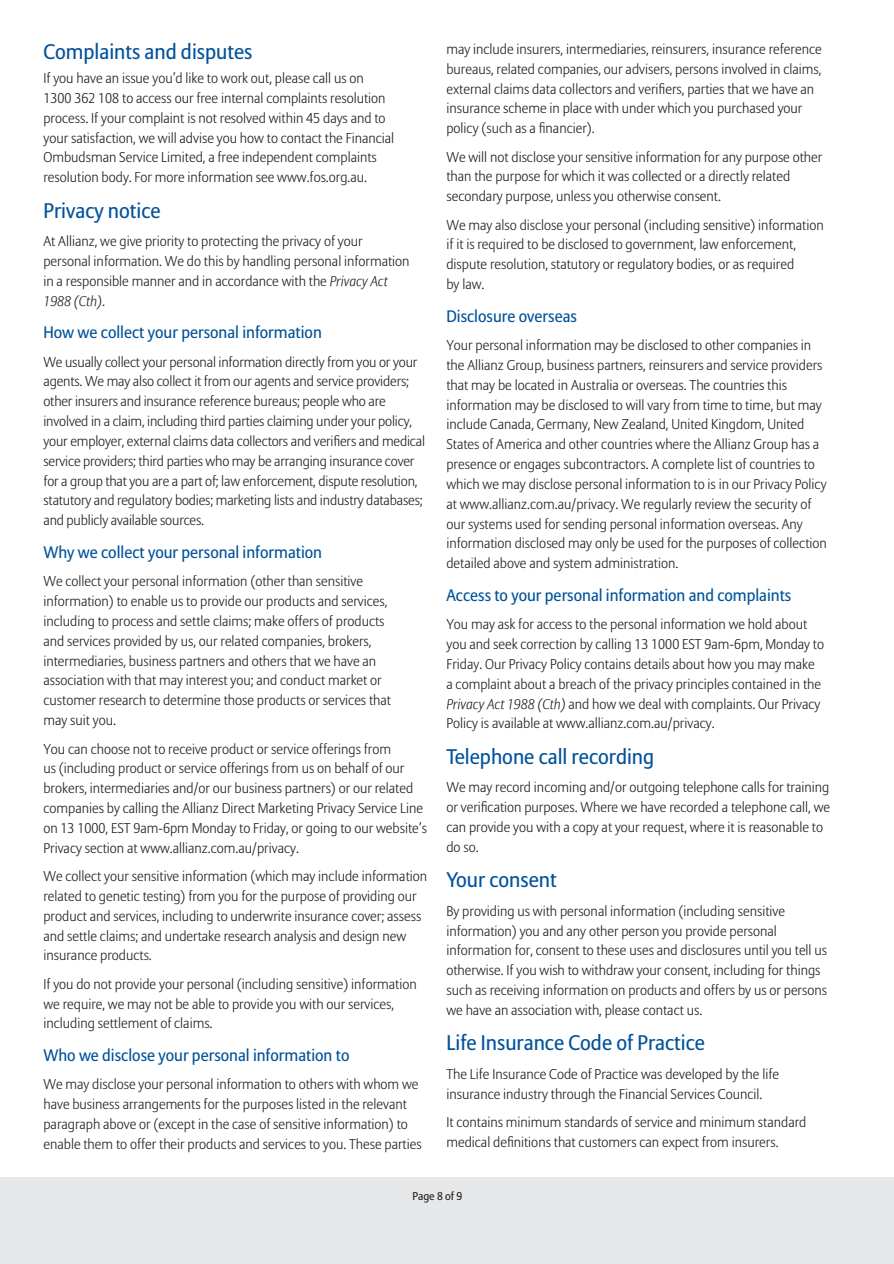
<style>
.page{position:relative;width:894px;height:1264px;background:#fff}
.page>*{position:absolute;margin:0;border:0;box-sizing:border-box;transform-origin:0 0}
.t1{font:21px "Allianz Sans";color:#01529a}
.t2{font:16.5px "Allianz Sans";color:#01529a}
.t3{font:300 14.1px/19.8px "Allianz Sans";color:#231f20}
.t4{font:11.25px "Allianz Sans";color:#231f20}
.s1{font-style:italic}
</style>
<div class="page">
<div style="left:1px;top:1176px;width:893px;height:87px;background:#e6e7e9"></div>
<h1 class="t1" style="left:43px;top:39px;width:210px">Complaints and disputes</h1>
<p class="t3" style="left:43px;top:69px;width:352px">If you have an issue you’d like to work out, please call us on 1300 362 108 to access our free internal complaints resolution process. If your complaint is not resolved within 45 days and to your satisfaction, we will advise you how to contact the Financial Ombudsman Service Limited, a free independent complaints resolution body. For more information see www.fos.org.au.</p>
<h1 class="t1" style="left:43px;top:198px;width:119px">Privacy notice</h1>
<p class="t3" style="left:43px;top:232px;width:368px">At Allianz, we give priority to protecting the privacy of your personal information. We do this by handling personal information in a responsible manner and in accordance with the <span class="s1">Privacy Act 1988 (Cth)</span>.</p>
<p class="t2" style="left:43px;top:322px;width:280px">How we collect your personal information</p>
<p class="t3" style="left:43px;top:352px;width:383px">We usually collect your personal information directly from you or your agents. We may also collect it from our agents and service providers; other insurers and insurance reference bureaus; people who are involved in a claim, including third parties claiming under your policy, your employer, external claims data collectors and verifiers and medical service providers; third parties who may be arranging insurance cover for a group that you are a part of; law enforcement, dispute resolution, statutory and regulatory bodies; marketing lists and industry databases; and publicly available sources.</p>
<p class="t2" style="left:43px;top:542px;width:280px">Why we collect your personal information</p>
<p class="t3" style="left:43px;top:572px;width:349px">We collect your personal information (other than sensitive information) to enable us to provide our products and services, including to process and settle claims; make offers of products and services provided by us, our related companies, brokers, intermediaries, business partners and others that we have an association with that may interest you; and conduct market or customer research to determine those products or services that may suit you.</p>
<p class="t3" style="left:43px;top:739px;width:385px">You can choose not to receive product or service offerings from<br>us (including product or service offerings from us on behalf of our brokers, intermediaries and/or our business partners) or our related companies by calling the Allianz Direct Marketing Privacy Service Line on 13 1000, EST 9am-6pm Monday to Friday, or going to our website’s Privacy section at www.allianz.com.au/privacy.</p>
<p class="t3" style="left:43px;top:866px;width:385px">We collect your sensitive information (which may include information related to genetic testing) from you for the purpose of providing our product and services, including to underwrite insurance cover; assess and settle claims; and undertake research analysis and design new insurance products.</p>
<p class="t3" style="left:43px;top:974px;width:375px">If you do not provide your personal (including sensitive) information we require, we may not be able to provide you with our services, including settlement of claims.</p>
<p class="t2" style="left:43px;top:1045px;width:307px">Who we disclose your personal information to</p>
<p class="t3" style="left:43px;top:1075px;width:380px">We may disclose your personal information to others with whom we have business arrangements for the purposes listed in the relevant paragraph above or (except in the case of sensitive information) to enable them to offer their products and services to you. These parties</p>
<p class="t4" style="left:412px;top:1189px;width:51px">Page 8 of 9</p>
<p class="t3" style="left:446px;top:40px;width:377px">may include insurers, intermediaries, reinsurers, insurance reference bureaus, related companies, our advisers, persons involved in claims, external claims data collectors and verifiers, parties that we have an insurance scheme in place with under which you purchased your policy (such as a financier).</p>
<p class="t3" style="left:446px;top:147px;width:377px">We will not disclose your sensitive information for any purpose other than the purpose for which it was collected or a directly related secondary purpose, unless you otherwise consent.</p>
<p class="t3" style="left:446px;top:215px;width:379px">We may also disclose your personal (including sensitive) information if it is required to be disclosed to government, law enforcement, dispute resolution, statutory or regulatory bodies, or as required<br>by law.</p>
<p class="t2" style="left:446px;top:306px;width:132px">Disclosure overseas</p>
<p class="t3" style="left:446px;top:336px;width:382px">Your personal information may be disclosed to other companies in the Allianz Group, business partners, reinsurers and service providers that may be located in Australia or overseas. The countries this information may be disclosed to will vary from time to time, but may include Canada, Germany, New Zealand, United Kingdom, United States of America and other countries where the Allianz Group has a presence or engages subcontractors. A complete list of countries to which we may disclose personal information to is in our Privacy Policy at www.allianz.com.au/privacy. We regularly review the security of our systems used for sending personal information overseas. Any information disclosed may only be used for the purposes of collection detailed above and system administration.</p>
<p class="t2" style="left:446px;top:585px;width:346px">Access to your personal information and complaints</p>
<p class="t3" style="left:446px;top:615px;width:379px">You may ask for access to the personal information we hold about you and seek correction by calling 13 1000 EST 9am-6pm, Monday to Friday. Our Privacy Policy contains details about how you may make a complaint about a breach of the privacy principles contained in the <span class="s1">Privacy Act 1988 (Cth)</span> and how we deal with complaints. Our Privacy Policy is available at www.allianz.com.au/privacy.</p>
<h1 class="t1" style="left:446px;top:744px;width:209px">Telephone call recording</h1>
<p class="t3" style="left:446px;top:778px;width:385px">We may record incoming and/or outgoing telephone calls for training or verification purposes. Where we have recorded a telephone call, we can provide you with a copy at your request, where it is reasonable to do so.</p>
<h1 class="t1" style="left:446px;top:867px;width:112px">Your consent</h1>
<p class="t3" style="left:446px;top:901px;width:382px">By providing us with personal information (including sensitive information) you and any other person you provide personal information for, consent to these uses and disclosures until you tell us otherwise. If you wish to withdraw your consent, including for things such as receiving information on products and offers by us or persons we have an association with, please contact us.</p>
<h1 class="t1" style="left:446px;top:1030px;width:260px">Life Insurance Code of Practice</h1>
<p class="t3" style="left:446px;top:1064px;width:334px">The Life Insurance Code of Practice was developed by the life insurance industry through the Financial Services Council.</p>
<p class="t3" style="left:446px;top:1112px;width:361px">It contains minimum standards of service and minimum standard medical definitions that customers can expect from insurers.</p>
</div>
